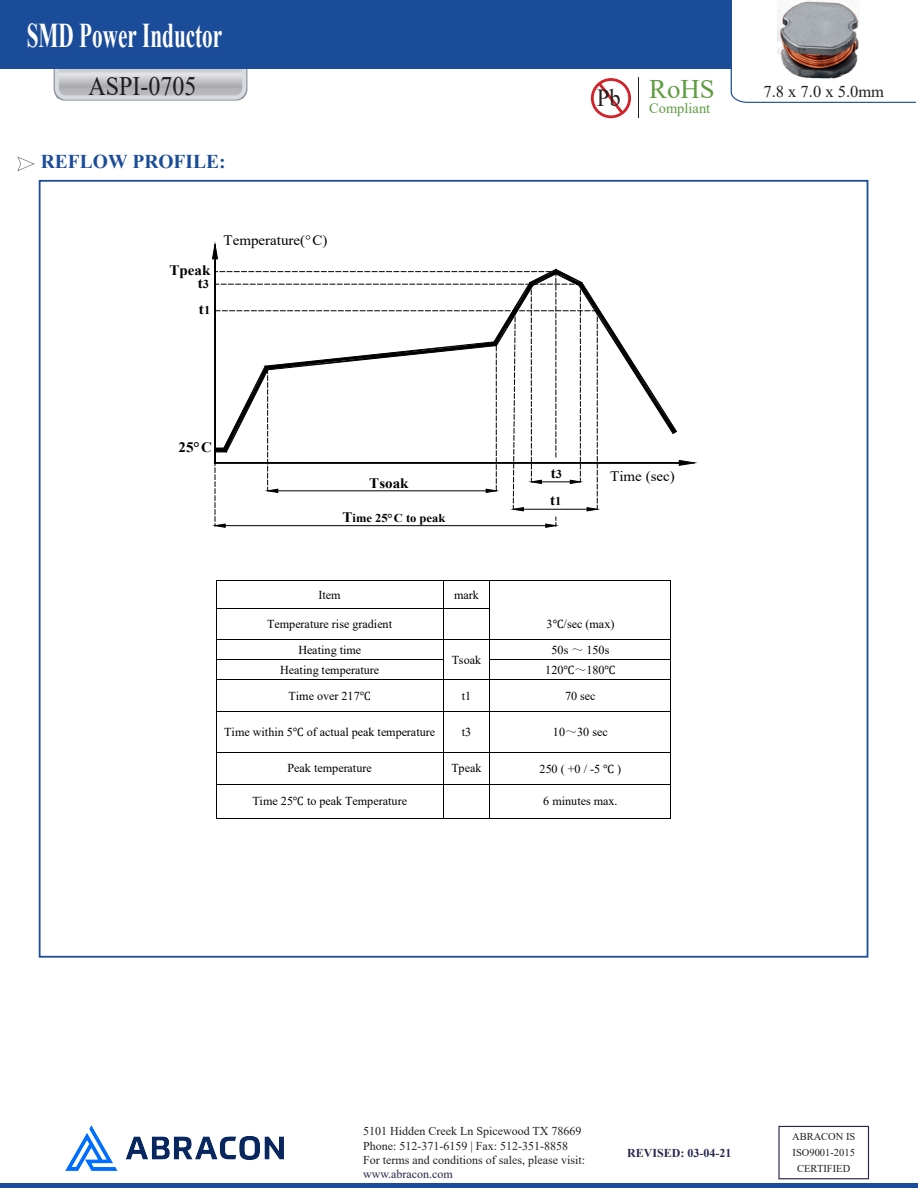
<style>
.page{position:relative;width:918px;height:1188px;background:#fff}
.page>*{position:absolute;margin:0;border:0;box-sizing:border-box;transform-origin:0 0}
.t1{font:700 34.65px "Times New Roman";color:#fff;scale:.61 1}
.t2{font:26.85px "Times New Roman";color:#5f9d43}
.t3{font:26.7px "Times New Roman";color:#1f1c1d;scale:.9 1}
.t4{font:700 19.5px "Times New Roman";color:#1b4c99}
.t5{font:16.5px "Times New Roman";color:#221f1f}
.t6{font:14.55px "Times New Roman";color:#5f9d43}
.t7{font:14.4px "Times New Roman";color:#000;scale:1.04 1}
.t8{font:700 14.4px/13px "Times New Roman";color:#000;text-align:right;scale:1.04 1}
.t9{font:12.15px "Times New Roman";color:#000}
.t10{font:12px/14.4px "Times New Roman";color:#231f20}
.t11{font:700 12px "Times New Roman";color:#25274d}
.t12{font:12px "Times New Roman";color:#25274d}
.t13{font:700 12px "Times New Roman";color:#000;scale:1.04 1}
.t14{font:10.5px/16px "Times New Roman";color:#231f20;text-align:center}
.s1{font-size:12px}
.s2{font-size:14.4px}
.s3{font-family:"Cambria Math"}
.s4{font-family:"Sim Sun"}
</style>
<div class="page">
<svg style="left:17px;top:156px;width:18px;height:15px"></svg>
<svg style="left:54px;top:68px;width:193px;height:33px;background:#bfc2c8"></svg>
<div style="left:0;top:0;width:731px;height:68px;background:#1b4c99"></div>
<svg style="left:731px;top:0;width:185px;height:103px"></svg>
<svg style="left:591px;top:78px;width:40px;height:40px"></svg>
<svg style="left:44px;top:955px;width:436px;height:3px"></svg>
<img style="left:778px;top:0;width:81px;height:80px">
<div style="left:778px;top:1126px;width:91px;height:53px;border:1px solid #25274d"></div>
<img style="left:65px;top:1125px;width:219px;height:46px">
<hr style="left:217px;top:581px;width:226px;height:1px;background:#000">
<hr style="left:444px;top:581px;width:45px;height:1px;background:#000">
<hr style="left:490px;top:581px;width:181px;height:1px;background:#000">
<hr style="left:217px;top:608px;width:226px;height:1px;background:#000">
<hr style="left:444px;top:608px;width:45px;height:1px;background:#000">
<hr style="left:490px;top:608px;width:181px;height:1px;background:#000">
<hr style="left:217px;top:639px;width:226px;height:1px;background:#000">
<hr style="left:444px;top:639px;width:45px;height:1px;background:#000">
<hr style="left:490px;top:639px;width:181px;height:1px;background:#000">
<hr style="left:217px;top:659px;width:226px;height:1px;background:#000">
<hr style="left:490px;top:659px;width:181px;height:1px;background:#000">
<hr style="left:217px;top:679px;width:226px;height:1px;background:#000">
<hr style="left:444px;top:679px;width:45px;height:1px;background:#000">
<hr style="left:490px;top:679px;width:181px;height:1px;background:#000">
<hr style="left:217px;top:711px;width:226px;height:1px;background:#000">
<hr style="left:444px;top:711px;width:45px;height:1px;background:#000">
<hr style="left:490px;top:711px;width:181px;height:1px;background:#000">
<hr style="left:217px;top:752px;width:226px;height:1px;background:#000">
<hr style="left:444px;top:752px;width:45px;height:1px;background:#000">
<hr style="left:490px;top:752px;width:181px;height:1px;background:#000">
<hr style="left:217px;top:784px;width:226px;height:1px;background:#000">
<hr style="left:444px;top:784px;width:45px;height:1px;background:#000">
<hr style="left:490px;top:784px;width:181px;height:1px;background:#000">
<hr style="left:217px;top:818px;width:226px;height:1px;background:#000">
<hr style="left:444px;top:818px;width:45px;height:1px;background:#000">
<hr style="left:490px;top:818px;width:181px;height:1px;background:#000">
<hr style="left:0;top:1184px;width:918px;height:4px;background:#1b4c99">
<svg style="left:216px;top:581px;width:1px;height:238px"></svg>
<svg style="left:443px;top:581px;width:1px;height:238px"></svg>
<svg style="left:489px;top:581px;width:1px;height:238px"></svg>
<hr style="left:638px;top:77px;width:1px;height:41px;background:#221f1f">
<svg style="left:212px;top:244px;width:483px;height:283px"></svg>
<h1 class="t1" style="left:27px;top:11px;width:322px">SMD Power Inductor</h1>
<h3 class="t3" style="left:89px;top:67px;width:121px">ASPI-0705</h3>
<h2 class="t2" style="left:597px;top:70px;width:119px"><sub>Pb</sub> RoHS</h2>
<h3 class="t5" style="left:764px;top:80px;width:122px">7.8 x 7.0 x 5.0mm</h3>
<p class="t6" style="left:649px;top:98px;width:63px">Compliant</p>
<h3 class="t4" style="left:41px;top:147px;width:186px">REFLOW PROFILE:</h3>
<p class="t8" style="left:169px;top:263px;width:41px">Tpeak t<span class="s1">3</span></p>
<p class="t8" style="left:199px;top:302px;width:12px">t<span class="s1">1</span></p>
<p class="t7" style="left:224px;top:230px;width:102px">Temperature(°C)</p>
<p class="t8" style="left:179px;top:440px;width:34px">25°C</p>
<p class="t8" style="left:551px;top:466px;width:12px">t<span class="s1">3</span></p>
<p class="t8" style="left:369px;top:476px;width:39px">Tsoak</p>
<p class="t7" style="left:610px;top:466px;width:64px">Time (sec)</p>
<p class="t8" style="left:550px;top:493px;width:12px">t<span class="s1">1</span></p>
<p class="t13" style="left:343px;top:509px;width:100px"><span class="s2">T</span>ime 25°C to peak</p>
<p class="t9" style="left:319px;top:586px;width:23px">Item</p>
<p class="t9" style="left:454px;top:586px;width:26px">mark</p>
<p class="t9" style="left:267px;top:615px;width:126px">Temperature rise gradient</p>
<p class="t9" style="left:547px;top:616px;width:69px">3<span class="s3">℃</span>/sec (max)</p>
<p class="t9" style="left:298px;top:641px;width:65px">Heating time</p>
<p class="t9" style="left:551px;top:641px;width:59px">50s <span class="s4">～</span> 150s</p>
<p class="t9" style="left:452px;top:651px;width:31px">Tsoak</p>
<p class="t9" style="left:280px;top:661px;width:101px">Heating temperature</p>
<p class="t9" style="left:545px;top:661px;width:72px">120<span class="s3">℃</span><span class="s4">～</span>180<span class="s3">℃</span></p>
<p class="t9" style="left:289px;top:687px;width:84px">Time over 217<span class="s3">℃</span></p>
<p class="t9" style="left:462px;top:687px;width:11px">t1</p>
<p class="t9" style="left:565px;top:687px;width:32px">70 sec</p>
<p class="t9" style="left:224px;top:723px;width:213px">Time within 5<span class="s3">℃</span> of actual peak temperature</p>
<p class="t9" style="left:462px;top:723px;width:11px">t3</p>
<p class="t9" style="left:553px;top:724px;width:56px">10<span class="s4">～</span>30 sec</p>
<p class="t9" style="left:288px;top:760px;width:86px">Peak temperature</p>
<p class="t9" style="left:451px;top:760px;width:32px">Tpeak</p>
<p class="t9" style="left:540px;top:760px;width:83px">250 ( +0 / -5 <span class="s3">℃</span> )</p>
<p class="t9" style="left:252px;top:793px;width:156px">Time 25<span class="s3">℃</span> to peak Temperature</p>
<p class="t9" style="left:543px;top:792px;width:76px">6 minutes max.</p>
<p class="t10" style="left:363px;top:1124px;width:223px">5101 Hidden Creek Ln Spicewood TX 78669<br>Phone: 512-371-6159 | Fax: 512-351-8858<br>For terms and conditions of sales, please visit:</p>
<p class="t12" style="left:363px;top:1166px;width:91px">www.abracon.com</p>
<p class="t14" style="left:792px;top:1128px;width:65px">ABRACON IS</p>
<p class="t11" style="left:627px;top:1144px;width:106px">REVISED: 03-04-21</p>
<p class="t14" style="left:793px;top:1144px;width:64px">ISO9001-2015<br>CERTIFIED</p>
</div>
